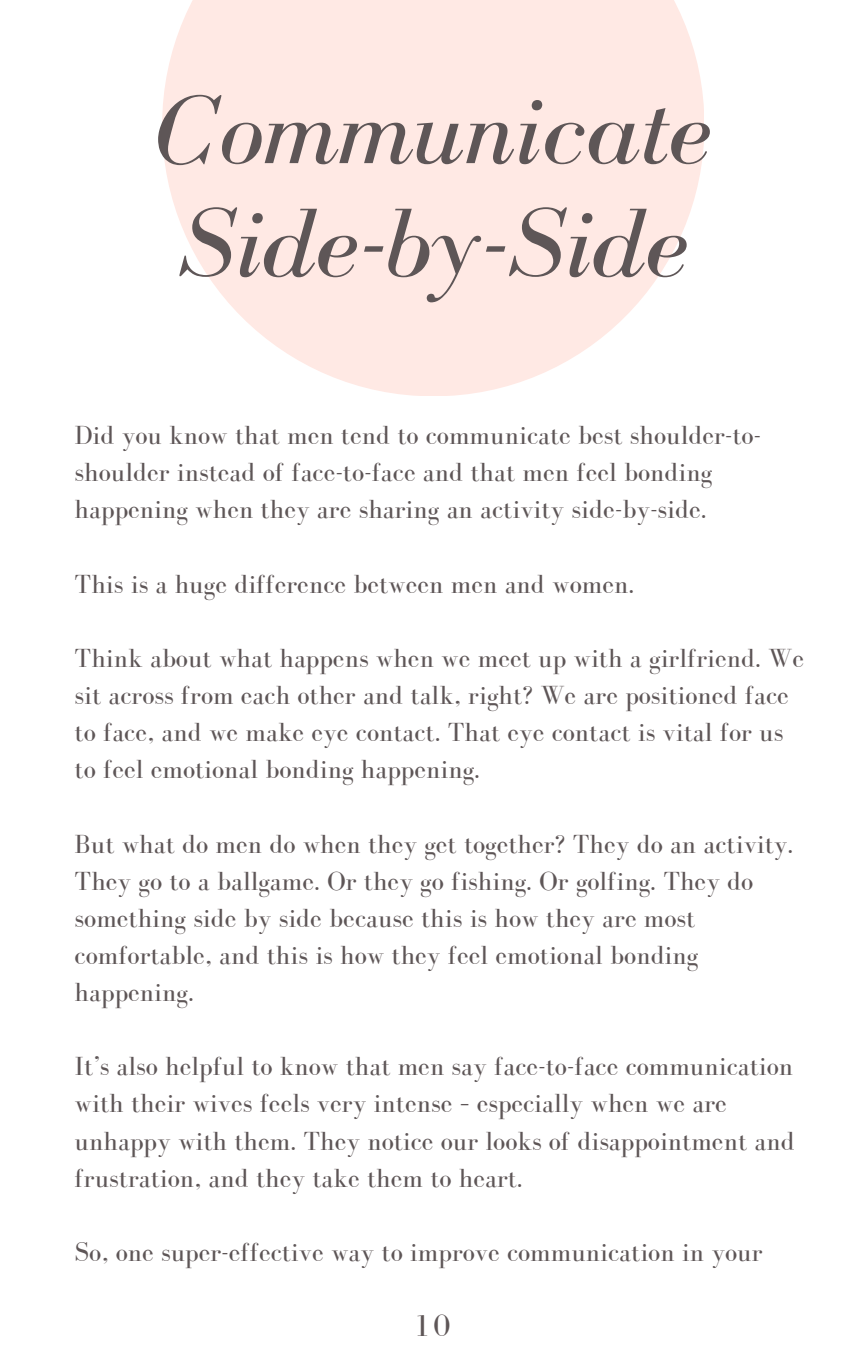
<style>
.page{position:relative;width:864px;height:1350px;background:#fff}
.page>*{position:absolute;margin:0;border:0;box-sizing:border-box;transform-origin:0 0}
.t1{font:italic 100.35px/113px "Bodoni FLF";color:#5e5657}
.t2{font:31.5px "Bodoni FLF";color:#5e5657}
.t3{font:27px/37.1px "Bodoni FLF";color:#5e5657}
</style>
<div class="page">
<svg style="left:162px;top:0;width:542px;height:396px;fill:#ffe9e4"></svg>
<p class="t1" style="left:155px;top:73px;width:557px">Communicate<br>Side-by-Side</p>
<p class="t3" style="left:75px;top:417px;width:688px">Did you know that men tend to communicate best shoulder-to&shy;shoulder instead of face-to-face and that men feel bonding happening when they are sharing an activity side-by-side.</p>
<h1 class="t3" style="left:75px;top:565px;width:561px">This is a huge difference between men and women.</h1>
<p class="t3" style="left:75px;top:639px;width:731px">Think about what happens when we meet up with a girlfriend. We sit across from each other and talk, right? We are positioned face to face, and we make eye contact. That eye contact is vital for us to feel emotional bonding happening.</p>
<p class="t3" style="left:75px;top:825px;width:720px">But what do men do when they get together? They do an activity.<br>They go to a ballgame. Or they go fishing. Or golfing. They do something side by side because this is how they are most comfortable, and this is how they feel emotional bonding happening.</p>
<p class="t3" style="left:75px;top:1048px;width:722px">It’s also helpful to know that men say face-to-face communication with their wives feels very intense – especially when we are unhappy with them. They notice our looks of disappointment and frustration, and they take them to heart.</p>
<p class="t3" style="left:75px;top:1233px;width:689px">So, one super-effective way to improve communication in your</p>
<p class="t2" style="left:414px;top:1309px;width:38px">10</p>
</div>
